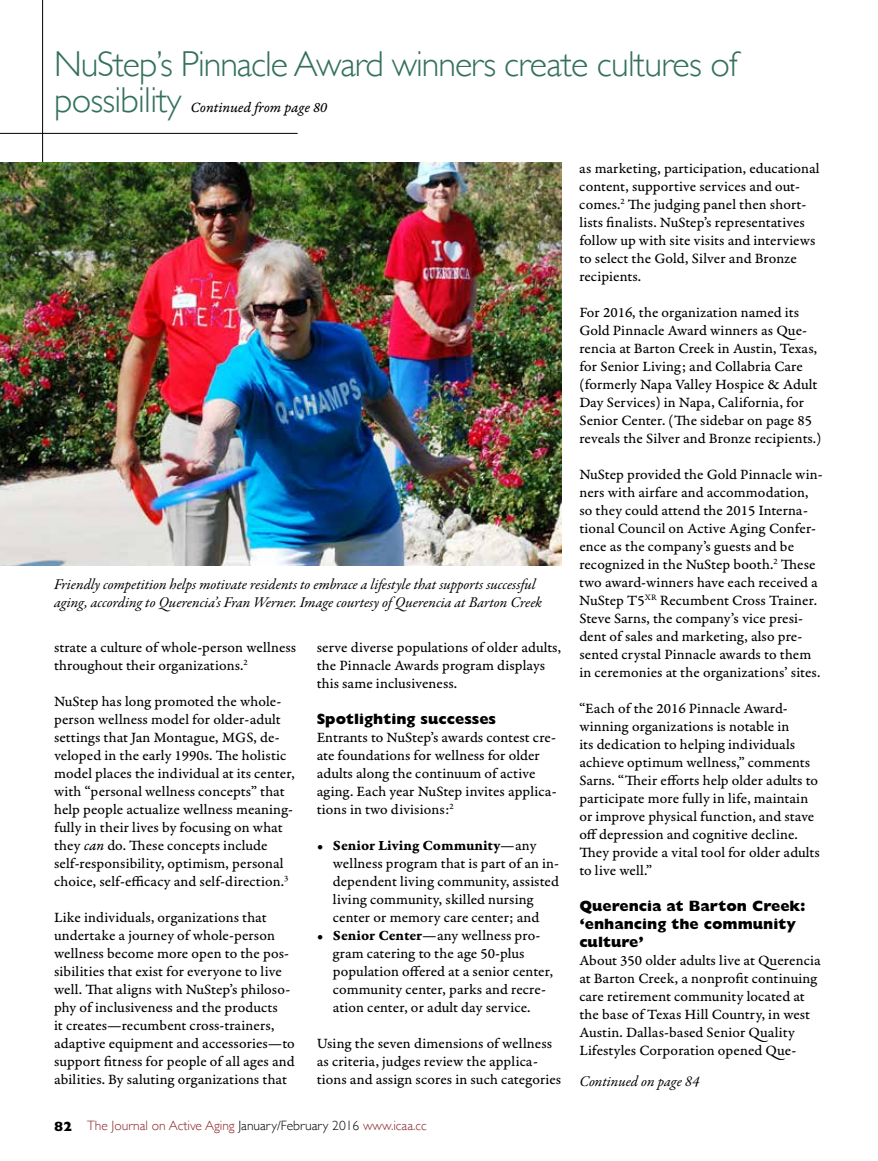
<style>
.page{position:relative;width:878px;height:1161px;background:#fff}
.page>*{position:absolute;margin:0;border:0;box-sizing:border-box;transform-origin:0 0}
.t1{font:300 36px/36px "Gill Sans";letter-spacing:-.02em;color:#34715b}
.t2{font:15px/18px "Garamond Premr Pro Capt";letter-spacing:.005em;color:#000}
.t3{font:italic 15px/18px "Garamond Premr Pro";letter-spacing:-.005em;color:#000}
.t4{font:800 15px/18px "Gill Sans";color:#000}
.t5{font:15px "Garamond Premr Pro Bd Capt";color:#000}
.t6{font:15px "Garamond Premr Pro It Capt";letter-spacing:-.005em;color:#000}
.t7{font:300 13.5px "Gill Sans";color:#8a2529}
.s1{font-family:"Garamond Premr Pro It Capt"}
.s2{font-family:"Garamond Premr Pro Capt"}
.s3{font-family:"Garamond Premr Pro Bd Capt"}
.s4{font-weight:800;color:#000}
.s5{color:#000}
</style>
<div class="page">
<hr style="left:0;top:133px;width:297px;height:1px;background:#000">
<hr style="left:42px;top:0;width:1px;height:163px;background:#000">
<img style="left:0;top:163px;width:561px;height:402px">
<h1 class="t1" style="left:54px;top:45px;width:685px">NuStep’s Pinnacle Award winners create cultures of possibility</h1>
<p class="t6" style="left:190px;top:99px;width:138px">Continued from page 80</p>
<p class="t3" style="left:54px;top:576px;width:489px">Friendly competition helps motivate residents to embrace a lifestyle that supports successful aging, according to Querencia’s Fran Werner. Image courtesy of Querencia at Barton Creek</p>
<p class="t2" style="left:54px;top:639px;width:244px">strate a culture of whole-person wellness throughout their organizations.<sup>2</sup></p>
<p class="t2" style="left:54px;top:693px;width:242px">NuStep has long promoted the whole&shy;person wellness model for older-adult settings that Jan Montague, MGS, de&shy;veloped in the early 1990s. The holistic model places the individual at its center, with “personal wellness concepts” that help people actualize wellness meaning&shy;fully in their lives by focusing on what they <span class="s1">can</span> do. These concepts include self-responsibility, optimism, personal choice, self-efficacy and self-direction.<sup>3</sup></p>
<p class="t2" style="left:54px;top:909px;width:242px">Like individuals, organizations that undertake a journey of whole-person wellness become more open to the pos&shy;sibilities that exist for everyone to live well. That aligns with NuStep’s philoso&shy;phy of inclusiveness and the products<br>it creates—recumbent cross-trainers, adaptive equipment and accessories—to support fitness for people of all ages and abilities. By saluting organizations that</p>
<p class="t2" style="left:316px;top:639px;width:246px">serve diverse populations of older adults, the Pinnacle Awards program displays this same inclusiveness.</p>
<p class="t4" style="left:316px;top:710px;width:181px">Spotlighting successes</p>
<p class="t2" style="left:316px;top:729px;width:242px">Entrants to NuStep’s awards contest cre&shy;ate foundations for wellness for older adults along the continuum of active aging. Each year NuStep invites applica&shy;tions in two divisions:<sup>2</sup></p>
<p class="t5" style="left:316px;top:837px;width:221px"><span class="s2">•</span> Senior Living Community<span class="s2">—any</span></p>
<p class="t2" style="left:333px;top:855px;width:228px">wellness program that is part of an in&shy;dependent living community, assisted living community, skilled nursing center or memory care center; and</p>
<p class="t2" style="left:333px;top:927px;width:222px;text-indent:-16px">• <span class="s3">Senior Center</span>—any wellness pro&shy;gram catering to the age 50-plus population offered at a senior center, community center, parks and recre&shy;ation center, or adult day service.</p>
<p class="t2" style="left:317px;top:1035px;width:246px">Using the seven dimensions of wellness as criteria, judges review the applica&shy;tions and assign scores in such categories</p>
<p class="t7" style="left:54px;top:1115px;width:374px"><span class="s4">82</span> The Journal on Active Aging <span class="s5">January/February 2016</span> www.icaa.cc</p>
<p class="t2" style="left:579px;top:160px;width:242px">as marketing, participation, educational content, supportive services and out&shy;comes.<sup>2</sup> The judging panel then short&shy;lists finalists. NuStep’s representatives follow up with site visits and interviews to select the Gold, Silver and Bronze recipients.</p>
<p class="t2" style="left:579px;top:304px;width:243px">For 2016, the organization named its Gold Pinnacle Award winners as Que&shy;rencia at Barton Creek in Austin, Texas, for Senior Living; and Collabria Care (formerly Napa Valley Hospice &amp; Adult Day Services) in Napa, California, for Senior Center. (The sidebar on page 85 reveals the Silver and Bronze recipients.)</p>
<p class="t2" style="left:579px;top:466px;width:245px">NuStep provided the Gold Pinnacle win&shy;ners with airfare and accommodation, so they could attend the 2015 Interna&shy;tional Council on Active Aging Confer&shy;ence as the company’s guests and be recognized in the NuStep booth.<sup>2</sup> These two award-winners have each received a NuStep T5<sup>XR</sup> Recumbent Cross Trainer.<br>Steve Sarns, the company’s vice presi&shy;dent of sales and marketing, also pre&shy;sented crystal Pinnacle awards to them in ceremonies at the organizations’ sites.</p>
<p class="t2" style="left:579px;top:700px;width:242px">“Each of the 2016 Pinnacle Award&shy;winning organizations is notable in<br>its dedication to helping individuals achieve optimum wellness,” comments Sarns. “Their efforts help older adults to participate more fully in life, maintain or improve physical function, and stave off depression and cognitive decline.<br>They provide a vital tool for older adults to live well.”</p>
<p class="t4" style="left:579px;top:897px;width:228px">Querencia at Barton Creek: ‘enhancing the community culture’</p>
<p class="t2" style="left:579px;top:952px;width:243px">About 350 older adults live at Querencia at Barton Creek, a nonprofit continuing care retirement community located at the base of Texas Hill Country, in west Austin. Dallas-based Senior Quality Lifestyles Corporation opened Que-</p>
<p class="t3" style="left:579px;top:1073px;width:122px">Continued on page 84</p>
</div>
